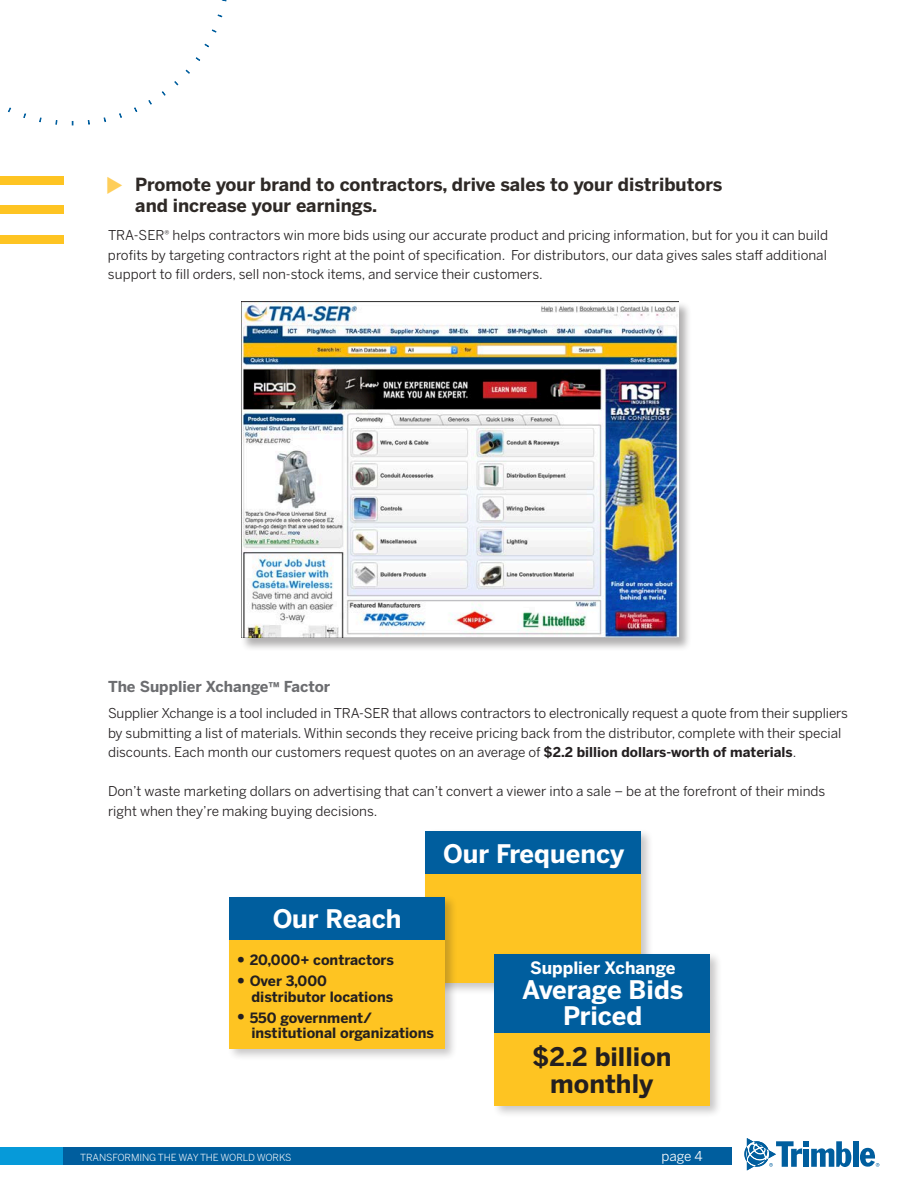
<style>
.page{position:relative;width:918px;height:1188px;background:#fff}
.page>*{position:absolute;margin:0;border:0;box-sizing:border-box;transform-origin:0 0}
.media_kit_main_text{font:700 25.35px/25.3px "Benton Sans";color:#fff;text-align:center}
.media_kit_main_text-2{font:700 25.35px "Benton Sans";color:#231f20}
.t1{font:700 18px/21.6px "Benton Sans";color:#2e2926}
.media_kit_main_text-3{font:700 16.95px "Benton Sans";color:#fff}
.media_kit_subhead{font:700 15px "Benton Sans";color:#6c6d70}
.media_kit_main_text-4{font:700 14.1px/15.5px "Benton Sans";color:#231f20}
.media_kit_main_text-5{font:13.5px/19.5px "Benton Sans";letter-spacing:-.005em;color:#231f20}
.t2{font:13.5px "Benton Sans";color:#fff}
.t3{font:9.75px "Benton Sans";letter-spacing:-.01em;color:#fff}
.s1{font-size:12px}
.s2{font-weight:700}
.s3{font-size:21px}
</style>
<div class="page">
<div style="left:0;top:176px;width:64px;height:9px;background:#fec422"></div>
<div style="left:0;top:206px;width:64px;height:8px;background:#fec422"></div>
<div style="left:0;top:235px;width:64px;height:8px;background:#fec422"></div>
<div style="left:853px;top:1141px;width:5px;height:26px;background:#005e9e"></div>
<svg style="left:744px;top:1138px;width:107px;height:32px"></svg>
<svg style="left:860px;top:1148px;width:19px;height:19px"></svg>
<div style="left:0;top:1147px;width:730px;height:18px;background:#069ad9"></div>
<div style="left:64px;top:1147px;width:668px;height:18px;background:#005e9e"></div>
<svg style="left:217px;top:14px;width:6px;height:4px"></svg>
<svg style="left:212px;top:29px;width:5px;height:4px"></svg>
<svg style="left:204px;top:43px;width:5px;height:5px"></svg>
<svg style="left:195px;top:57px;width:5px;height:4px"></svg>
<svg style="left:185px;top:69px;width:5px;height:5px"></svg>
<svg style="left:174px;top:81px;width:5px;height:5px"></svg>
<svg style="left:162px;top:91px;width:4px;height:5px"></svg>
<svg style="left:148px;top:100px;width:4px;height:5px"></svg>
<svg style="left:134px;top:107px;width:4px;height:5px"></svg>
<svg style="left:103px;top:117px;width:3px;height:5px"></svg>
<svg style="left:55px;top:120px;width:3px;height:5px"></svg>
<svg style="left:39px;top:117px;width:3px;height:5px"></svg>
<svg style="left:23px;top:113px;width:3px;height:5px"></svg>
<svg style="left:8px;top:107px;width:3px;height:5px"></svg>
<div style="left:240px;top:302px;width:452px;height:349px;background:#231f20;opacity:.35"></div>
<img style="left:241px;top:302px;width:438px;height:336px">
<div style="left:423px;top:829px;width:231px;height:166px;background:#231f20;opacity:.25"></div>
<div style="left:426px;top:831px;width:215px;height:43px;background:#005e9e"></div>
<div style="left:426px;top:874px;width:215px;height:109px;background:#fec422"></div>
<div style="left:492px;top:951px;width:231px;height:167px;background:#231f20;opacity:.25"></div>
<div style="left:495px;top:997px;width:215px;height:108px;background:#fec422"></div>
<div style="left:495px;top:954px;width:215px;height:78px;background:#005e9e"></div>
<div style="left:227px;top:895px;width:230px;height:166px;background:#231f20;opacity:.25"></div>
<div style="left:230px;top:897px;width:215px;height:43px;background:#005e9e"></div>
<div style="left:230px;top:940px;width:215px;height:109px;background:#fec422"></div>
<p class="t1" style="left:135px;top:173px;width:588px">Promote your brand to contractors, drive sales to your distributors and increase your earnings.</p>
<p class="media_kit_main_text-5" style="left:108px;top:225px;width:722px;text-align:justify">TRA-SER<sup>®</sup> helps contractors win more bids using our accurate product and pricing information, but for you it can build profits by targeting contractors right at the point of specification. For distributors, our data gives sales staff additional support to fill orders, sell non-stock items, and service their customers.</p>
<p class="media_kit_subhead" style="left:108px;top:677px;width:224px">The Supplier Xchange<span class="s1">™</span> Factor</p>
<p class="media_kit_main_text-5" style="left:108px;top:704px;width:742px">Supplier Xchange is a tool included in TRA-SER that allows contractors to electronically request a quote from their suppliers by submitting a list of materials. Within seconds they receive pricing back from the distributor, complete with their special discounts. Each month our customers request quotes on an average of <span class="s2">$2.2 billion dollars-worth of materials</span>.</p>
<p class="media_kit_main_text-5" style="left:108px;top:782px;width:719px">Don’t waste marketing dollars on advertising that can’t convert a viewer into a sale – be at the forefront of their minds right when they’re making buying decisions.</p>
<p class="media_kit_main_text" style="left:443px;top:842px;width:183px">Our Frequency</p>
<p class="media_kit_main_text" style="left:273px;top:906px;width:130px">Our Reach</p>
<p class="media_kit_main_text-4" style="left:236px;top:952px;width:159px"><span class="s3">•</span> 20,000+ contractors</p>
<p class="media_kit_main_text-4" style="left:251px;top:974px;width:143px;text-indent:-15px"><span class="s3">•</span> Over 3,000 distributor locations</p>
<p class="media_kit_main_text-4" style="left:251px;top:1010px;width:184px;text-indent:-15px"><span class="s3">•</span> 550 government/ institutional organizations</p>
<p class="media_kit_main_text-3" style="left:530px;top:957px;width:147px">Supplier Xchange</p>
<p class="media_kit_main_text" style="left:522px;top:978px;width:163px">Average Bids<br>Priced</p>
<p class="media_kit_main_text-2" style="left:532px;top:1041px;width:141px">$2.2 billion</p>
<p class="media_kit_main_text-2" style="left:550px;top:1068px;width:105px">monthly</p>
<p class="t3" style="left:80px;top:1151px;width:213px">TRANSFORMING THE WAY THE WORLD WORKS</p>
<p class="t2" style="left:661px;top:1148px;width:43px">page 4</p>
</div>
